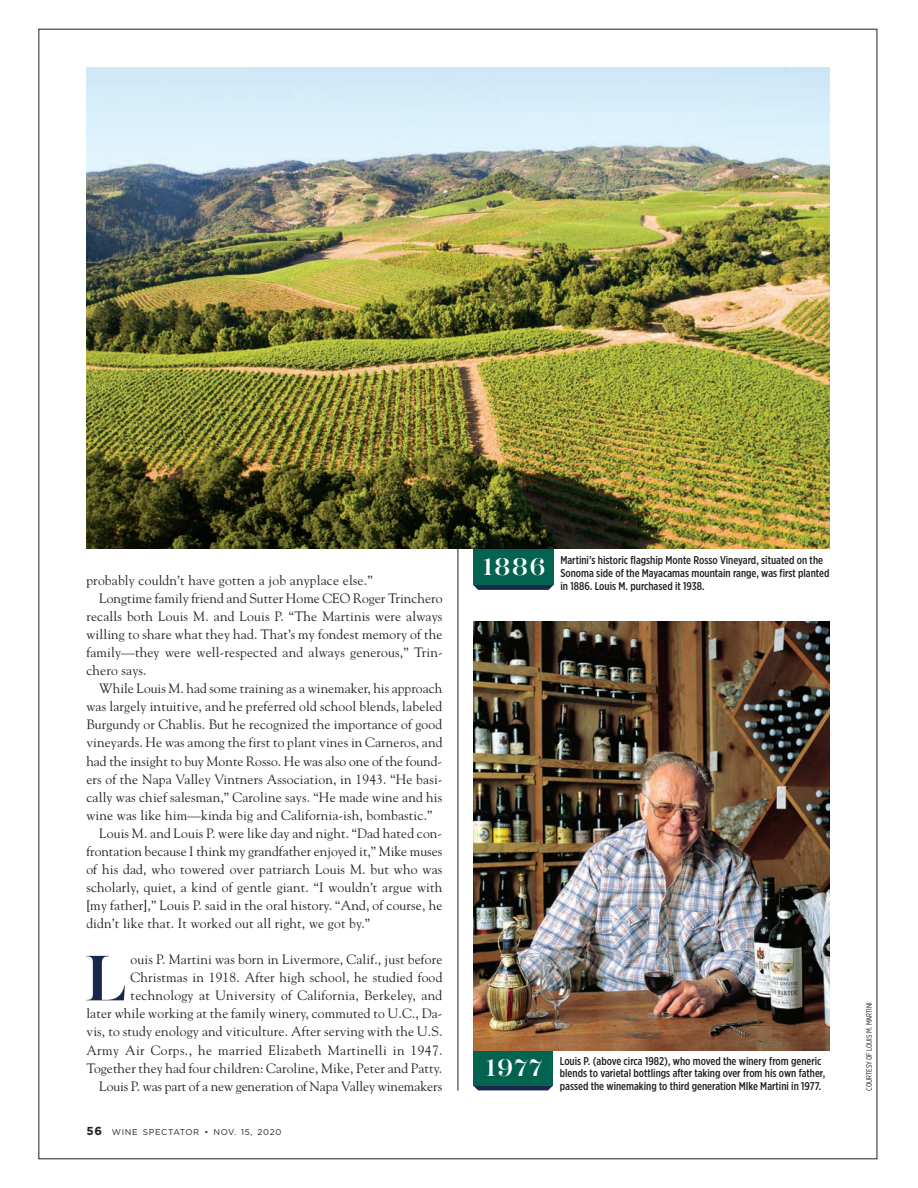
<style>
.page{position:relative;width:918px;height:1188px;background:#fff}
.page>*{position:absolute;margin:0;border:0;box-sizing:border-box;transform-origin:0 0}
.t1{font:500 72px "Majesti Banner";color:#18274c}
.t2{font:500 27.15px "Majesti Banner";letter-spacing:.045em;color:#fff}
.t3{font:13.5px/18px "Goudy";letter-spacing:.01em;color:#231f20;text-align:right}
.t4{font:500 11.25px/12.9px "Gotham X Narrow";color:#231f20}
.t5{font:8.4px "Gotham";letter-spacing:.075em;color:#231f20}
.t6{font:7.8px "Gotham X Narrow";letter-spacing:-.01em;color:#231f20}
.s1{font-weight:700;font-size:11.55px}
</style>
<div class="page">
<hr style="left:458px;top:549px;width:1px;height:542px;background:#231f20">
<svg style="left:474px;top:1086px;width:79px;height:4px"></svg>
<div style="left:473px;top:1049px;width:80px;height:37px;background:#036351"></div>
<svg style="left:473px;top:585px;width:80px;height:5px"></svg>
<div style="left:473px;top:549px;width:80px;height:36px;background:#036351"></div>
<img style="left:86px;top:68px;width:743px;height:481px">
<img style="left:473px;top:621px;width:356px;height:429px">
<p class="t3" style="left:86px;top:571px;width:288px">probably couldn’t have gotten a job anyplace else.”</p>
<p class="t3" style="left:99px;top:589px;width:345px">Longtime family friend and Sutter Home CEO Roger Trinchero</p>
<p class="t3" style="left:86px;top:607px;width:358px">recalls both Louis M. and Louis P. “The Martinis were always</p>
<p class="t3" style="left:86px;top:625px;width:358px">willing to share what they had. That’s my fondest memory of the</p>
<p class="t3" style="left:86px;top:643px;width:358px">family—they were well-respected and always generous,” Trin-</p>
<p class="t3" style="left:86px;top:661px;width:62px">chero says.</p>
<p class="t3" style="left:99px;top:679px;width:345px">While Louis M. had some training as a winemaker, his approach</p>
<p class="t3" style="left:86px;top:697px;width:358px">was largely intuitive, and he preferred old school blends, labeled</p>
<p class="t3" style="left:86px;top:715px;width:358px">Burgundy or Chablis. But he recognized the importance of good</p>
<p class="t3" style="left:86px;top:733px;width:358px">vineyards. He was among the first to plant vines in Carneros, and</p>
<p class="t3" style="left:86px;top:751px;width:357px">had the insight to buy Monte Rosso. He was also one of the found-</p>
<p class="t3" style="left:86px;top:769px;width:358px">ers of the Napa Valley Vintners Association, in 1943. “He basi-</p>
<p class="t3" style="left:86px;top:788px;width:358px">cally was chief salesman,” Caroline says. “He made wine and his</p>
<p class="t3" style="left:86px;top:806px;width:348px">wine was like him—kinda big and California-ish, bombastic.”</p>
<p class="t3" style="left:99px;top:824px;width:344px">Louis M. and Louis P. were like day and night. “Dad hated con-</p>
<p class="t3" style="left:86px;top:842px;width:357px">frontation because I think my grandfather enjoyed it,” Mike muses</p>
<p class="t3" style="left:86px;top:860px;width:358px">of his dad, who towered over patriarch Louis M. but who was</p>
<p class="t3" style="left:86px;top:878px;width:358px">scholarly, quiet, a kind of gentle giant. “I wouldn’t argue with</p>
<p class="t3" style="left:86px;top:896px;width:357px">[my father],” Louis P. said in the oral history. “And, of course, he</p>
<p class="t3" style="left:86px;top:914px;width:285px">didn’t like that. It worked out all right, we got by.”</p>
<h1 class="t1" style="left:84px;top:931px;width:44px">L</h1>
<p class="t3" style="left:86px;top:950px;width:358px">ouis P. Martini was born in Livermore, Calif., just before Christmas in 1918. After high school, he studied food technology at University of California, Berkeley, and<br>later while working at the family winery, commuted to U.C., Da&shy;vis, to study enology and viticulture. After serving with the U.S.<br>Army Air Corps., he married Elizabeth Martinelli in 1947.<br>Together they had four children: Caroline, Mike, Peter and Patty.<br>Louis P. was part of a new generation of Napa Valley winemakers</p>
<p class="t5" style="left:86px;top:1127px;width:197px"><span class="s1">56</span> WINE SPECTATOR • NOV. 15, 2020</p>
<h2 class="t2" style="left:483px;top:549px;width:65px">1886</h2>
<p class="t4" style="left:560px;top:553px;width:270px">Martini’s historic flagship Monte Rosso Vineyard, situated on the<br>Sonoma side of the Mayacamas mountain range, was first planted in 1886. Louis M. purchased it 1938.</p>
<h2 class="t2" style="left:486px;top:1050px;width:58px">1977</h2>
<p class="t4" style="left:560px;top:1054px;width:267px">Louis P. (above circa 1982), who moved the winery from generic blends to varietal bottlings after taking over from his own father, passed the winemaking to third generation MIke Martini in 1977.</p>
<p class="t6" style="left:864px;top:1091px;width:90px;rotate:-90deg">COURTESY OF LOUIS M. MARTINI</p>
</div>
